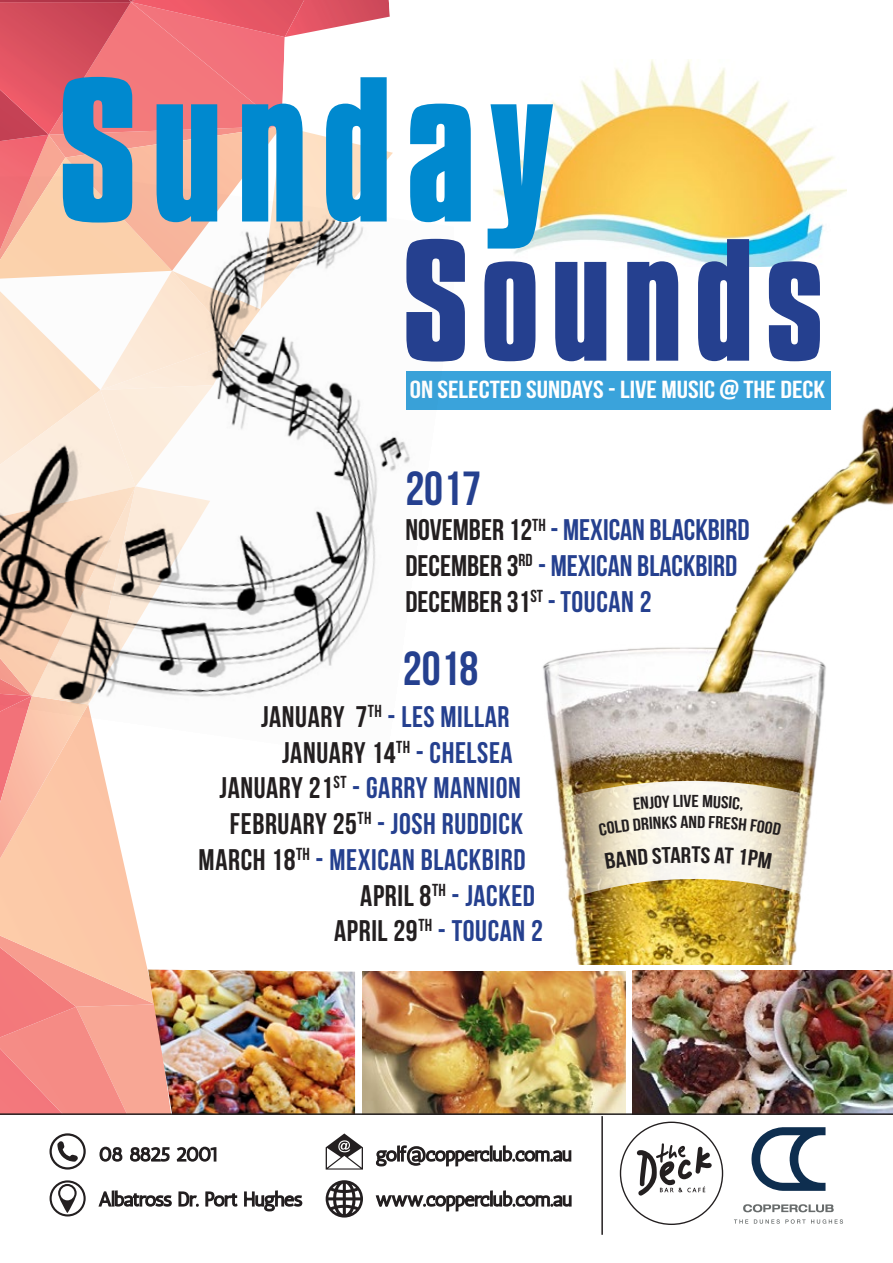
<style>
.page{position:relative;width:893px;height:1263px;background:#fff}
.page>*{position:absolute;margin:0;border:0;box-sizing:border-box;transform-origin:0 0}
.t1{font:700 177px "Compacta BT";letter-spacing:.07em;color:#0089cf}
.t2{font:700 149.1px "Compacta BT";letter-spacing:.07em;color:#25408f}
.t3{font:47.85px "Bebas Neue";color:#25408f}
.t4{font:29.85px "Bebas Neue";letter-spacing:.02em;color:#25408f}
.t5{font:29.85px/35.7px "Bebas Neue";color:#25408f}
.t6{font:29.85px "Bebas Neue";letter-spacing:.02em;color:#231f20}
.t7{font:24.75px "Bebas Neue";color:#fff;scale:1.15 1}
.t8{font:22.5px "Bebas Neue";color:#231f20;scale:1.15 1}
.t9{font:17.25px "Bebas Neue";color:#231f20;scale:1.15 1}
.s1{color:#231f20}
.s2{color:#25408f}
</style>
<div class="page">
<svg style="left:620px;top:1121px;width:103px;height:104px"></svg>
<svg style="left:734px;top:1219px;width:14px;height:4px"></svg>
<svg style="left:754px;top:1219px;width:89px;height:5px"></svg>
<svg style="left:743px;top:1204px;width:91px;height:8px"></svg>
<svg style="left:751px;top:1127px;width:74px;height:64px"></svg>
<svg style="left:50px;top:1133px;width:36px;height:36px"></svg>
<svg style="left:50px;top:1180px;width:36px;height:36px"></svg>
<svg style="left:99px;top:1146px;width:118px;height:16px"></svg>
<svg style="left:98px;top:1190px;width:205px;height:22px"></svg>
<svg style="left:326px;top:1133px;width:37px;height:36px"></svg>
<svg style="left:376px;top:1145px;width:196px;height:22px"></svg>
<svg style="left:375px;top:1190px;width:197px;height:22px"></svg>
<svg style="left:326px;top:1180px;width:37px;height:37px"></svg>
<hr style="left:601px;top:1116px;width:2px;height:119px;background:#231f20">
<img style="left:0;top:0;width:893px;height:1115px">
<h1 class="t1" style="left:57px;top:43px;width:498px">Sunday</h1>
<h2 class="t2" style="left:402px;top:210px;width:424px">Sounds</h2>
<p class="t7" style="left:410px;top:376px;width:363px">ON SELECTED SUNDAYS - LIVE MUSIC @ THE DECK</p>
<h3 class="t3" style="left:405px;top:462px;width:77px">2017</h3>
<p class="t5" style="left:405px;top:512px;width:346px"><span class="s1">NOVEMBER 12</span><sup>TH</sup> - MEXICAN BLACKBIRD<br><span class="s1">DECEMBER 3</span><sup>RD</sup> - MEXICAN BLACKBIRD<br><span class="s1">DECEMBER 31</span><sup>ST</sup> - TOUCAN 2</p>
<h3 class="t3" style="left:403px;top:643px;width:77px">2018</h3>
<p class="t4" style="left:261px;top:700px;width:250px"><span class="s1">JANUARY 7</span><sup>TH</sup> - LES MILLAR</p>
<p class="t6" style="left:282px;top:736px;width:232px">JANUARY 14<sup>TH</sup> <span class="s2">- CHELSEA</span></p>
<p class="t4" style="left:219px;top:772px;width:303px"><span class="s1">JANUARY 21</span><sup>ST</sup> - GARRY MANNION</p>
<p class="t4" style="left:230px;top:807px;width:295px"><span class="s1">FEBRUARY 25</span><sup>TH</sup> - JOSH RUDDICK</p>
<p class="t4" style="left:199px;top:843px;width:328px"><span class="s1">MARCH 18</span><sup>TH</sup> - MEXICAN BLACKBIRD</p>
<p class="t4" style="left:360px;top:879px;width:176px"><span class="s1">APRIL 8</span><sup>TH</sup> - JACKED</p>
<p class="t4" style="left:334px;top:915px;width:210px"><span class="s1">APRIL 29</span><sup>TH</sup> - TOUCAN 2</p>
<p class="t9" style="left:684px;top:792px;width:15px">VE</p>
<p class="t9" style="left:688px;top:812px;width:9px">N</p>
<p class="t8" style="left:681px;top:842px;width:19px">RT</p>
</div>
